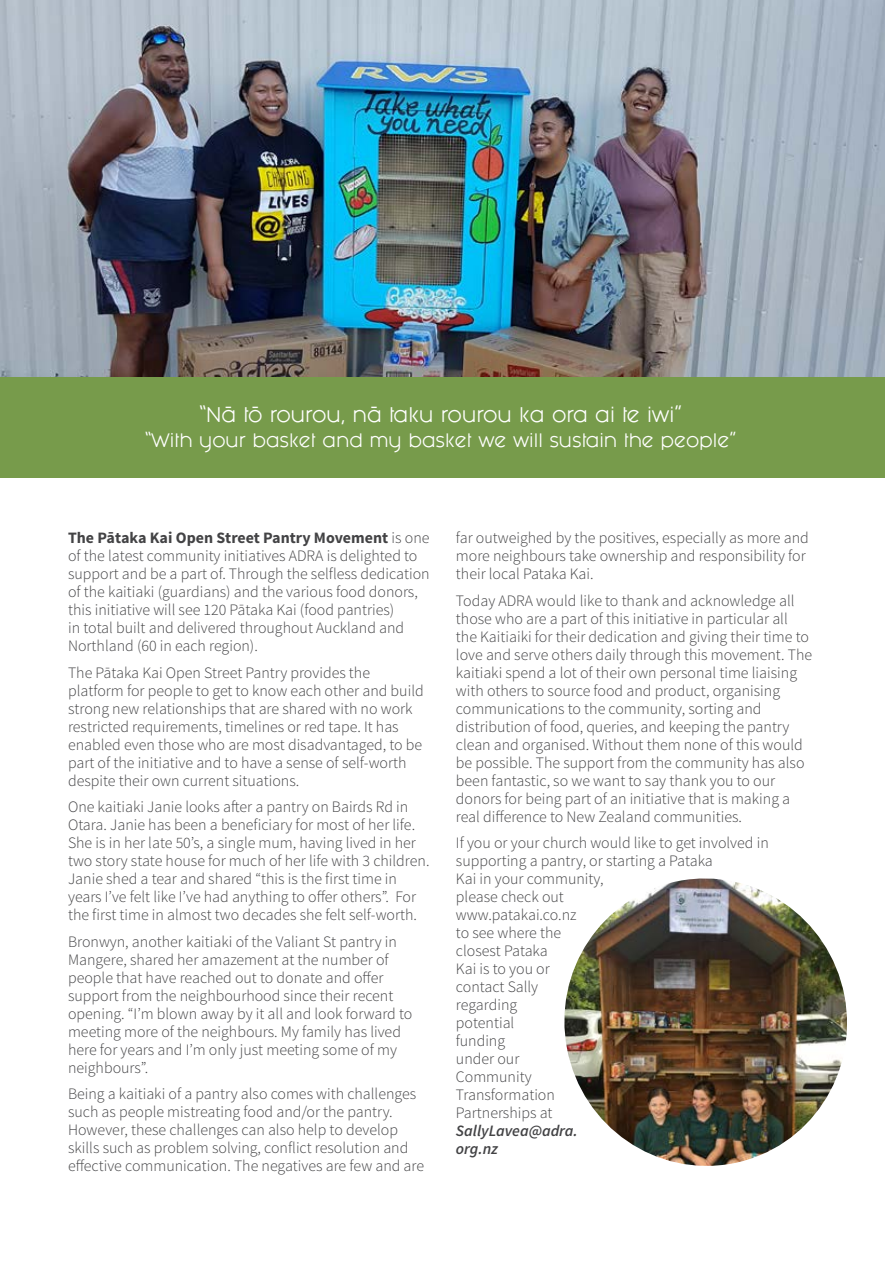
<style>
.page{position:relative;width:885px;height:1263px;background:#fff}
.page>*{position:absolute;margin:0;border:0;box-sizing:border-box;transform-origin:0 0}
.t1{font:18px "Fashion Fetish";color:#fff}
.t2{font:16.5px "Fashion Fetish";color:#fff}
.t3{font:300 15.9px/18px "Source Sans Pro";color:#434345}
.t4{font:italic 600 15.9px/18px "Source Sans Pro";color:#434345}
.s1{font-weight:700}
</style>
<div class="page">
<img style="left:0;top:0;width:884px;height:377px">
<div style="left:0;top:377px;width:884px;height:100px;background:#779b4b"></div>
<img style="left:564px;top:878px;width:283px;height:288px">
<p class="t1" style="left:199px;top:401px;width:484px">“Nā tō rourou, nā taku rourou ka ora ai te iwi”</p>
<p class="t2" style="left:145px;top:428px;width:592px">“With your basket and my basket we will sustain the people”</p>
<p class="t3" style="left:68px;top:529px;width:363px"><span class="s1">The Pātaka Kai Open Street Pantry Movement</span> is one of the latest community initiatives ADRA is delighted to support and be a part of. Through the selfless dedication of the kaitiaki (guardians) and the various food donors, this initiative will see 120 Pātaka Kai (food pantries)<br>in total built and delivered throughout Auckland and Northland (60 in each region).</p>
<p class="t3" style="left:68px;top:664px;width:357px">The Pātaka Kai Open Street Pantry provides the platform for people to get to know each other and build strong new relationships that are shared with no work restricted requirements, timelines or red tape. It has enabled even those who are most disadvantaged, to be part of the initiative and to have a sense of self-worth despite their own current situations.</p>
<p class="t3" style="left:68px;top:798px;width:363px">One kaitiaki Janie looks after a pantry on Bairds Rd in Otara. Janie has been a beneficiary for most of her life.<br>She is in her late 50’s, a single mum, having lived in her two story state house for much of her life with 3 children.<br>Janie shed a tear and shared “this is the first time in years I’ve felt like I’ve had anything to offer others”. For the first time in almost two decades she felt self-worth.</p>
<p class="t3" style="left:68px;top:933px;width:346px">Bronwyn, another kaitiaki of the Valiant St pantry in Mangere, shared her amazement at the number of people that have reached out to donate and offer support from the neighbourhood since their recent opening. “I’m blown away by it all and look forward to meeting more of the neighbours. My family has lived here for years and I’m only just meeting some of my neighbours”.</p>
<p class="t3" style="left:68px;top:1085px;width:357px">Being a kaitiaki of a pantry also comes with challenges such as people mistreating food and/or the pantry.<br>However, these challenges can also help to develop skills such as problem solving, conflict resolution and effective communication. The negatives are few and are</p>
<p class="t3" style="left:456px;top:529px;width:354px">far outweighed by the positives, especially as more and more neighbours take ownership and responsibility for their local Pataka Kai.</p>
<p class="t3" style="left:456px;top:592px;width:357px">Today ADRA would like to thank and acknowledge all those who are a part of this initiative in particular all the Kaitiaiki for their dedication and giving their time to love and serve others daily through this movement. The kaitiaki spend a lot of their own personal time liaising with others to source food and product, organising communications to the community, sorting and distribution of food, queries, and keeping the pantry clean and organised. Without them none of this would be possible. The support from the community has also been fantastic, so we want to say thank you to our donors for being part of an initiative that is making a real difference to New Zealand communities.</p>
<p class="t3" style="left:456px;top:834px;width:314px">If you or your church would like to get involved in supporting a pantry, or starting a Pataka<br>Kai in your community,<br>please check out<br>www.patakai.co.nz<br>to see where the<br>closest Pataka<br>Kai is to you or<br>contact Sally<br>regarding<br>potential<br>funding<br>under our<br>Community<br>Transformation<br>Partnerships at</p>
<p class="t4" style="left:456px;top:1122px;width:123px">SallyLavea@adra. org.nz</p>
</div>
